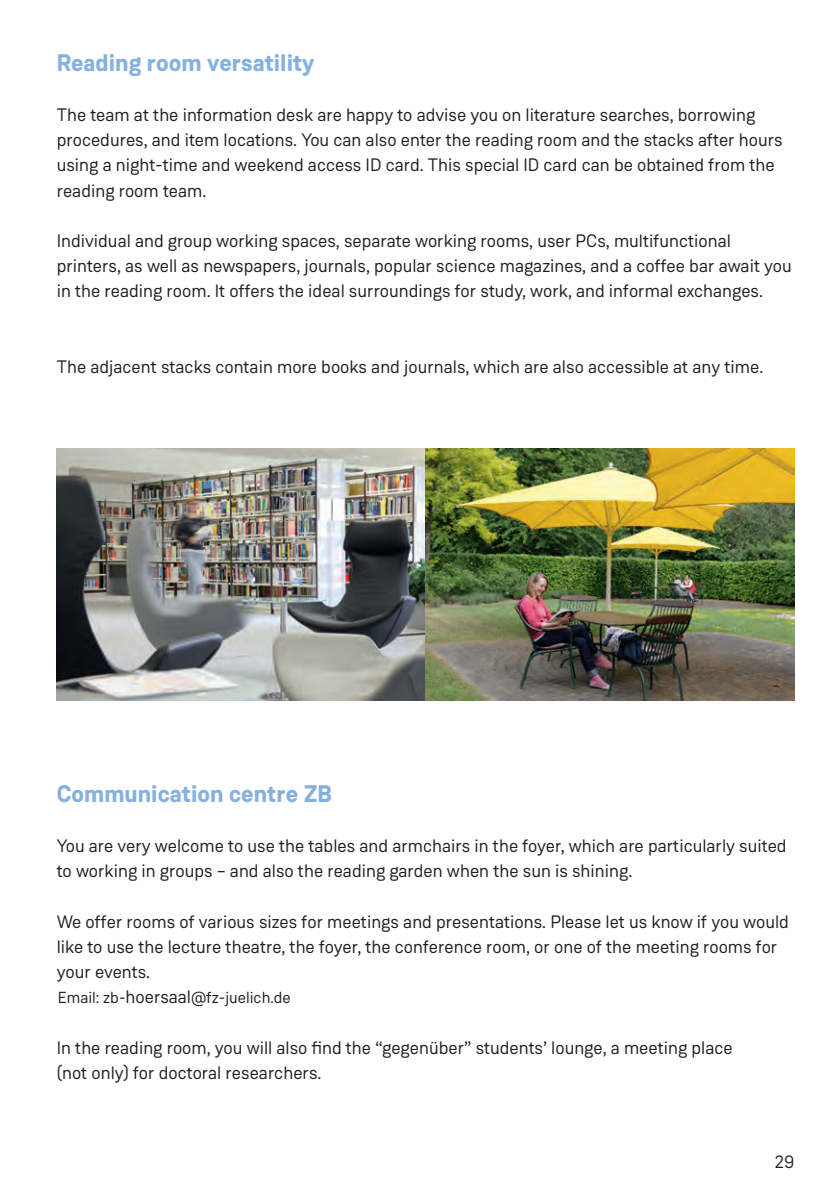
<style>
.page{position:relative;width:840px;height:1191px;background:#fff}
.page>*{position:absolute;margin:0;border:0;box-sizing:border-box;transform-origin:0 0}
.t1{font:700 24px "Weissenhof Grotesk";color:#86b1de}
.t2{font:18px/25.2px "Weissenhof Grotesk";color:#231f20}
.t3{font:16px "Weissenhof Grotesk";color:#231f20}
.s1{font-size:18px}
</style>
<div class="page">
<img style="left:57px;top:449px;width:737px;height:252px">
<h1 class="t1" style="left:57px;top:47px;width:259px">Reading room versatility</h1>
<p class="t2" style="left:57px;top:102px;width:727px">The team at the information desk are happy to advise you on literature searches, borrowing procedures, and item locations. You can also enter the reading room and the stacks after hours using a night-time and weekend access ID card. This special ID card can be obtained from the reading room team.</p>
<p class="t2" style="left:57px;top:228px;width:736px">Individual and group working spaces, separate working rooms, user PCs, multifunctional printers, as well as newspapers, journals, popular science magazines, and a coffee bar await you in the reading room. It offers the ideal surroundings for study, work, and informal exchanges.</p>
<p class="t2" style="left:57px;top:354px;width:707px">The adjacent stacks contain more books and journals, which are also accessible at any time.</p>
<h1 class="t1" style="left:57px;top:778px;width:277px">Communication centre ZB</h1>
<p class="t2" style="left:57px;top:833px;width:731px">You are very welcome to use the tables and armchairs in the foyer, which are particularly suited to working in groups – and also the reading garden when the sun is shining.</p>
<p class="t2" style="left:57px;top:908px;width:733px">We offer rooms of various sizes for meetings and presentations. Please let us know if you would like to use the lecture theatre, the foyer, the conference room, or one of the meeting rooms for your events.</p>
<p class="t3" style="left:58px;top:988px;width:234px">Email: zb-<span class="s1">hoersaal</span>@fz-juelich.de</p>
<p class="t2" style="left:57px;top:1034px;width:677px">In the reading room, you will also find the “gegenüber” students’ lounge, a meeting place (not only) for doctoral researchers.</p>
<p class="t2" style="left:774px;top:1149px;width:21px">29</p>
</div>
